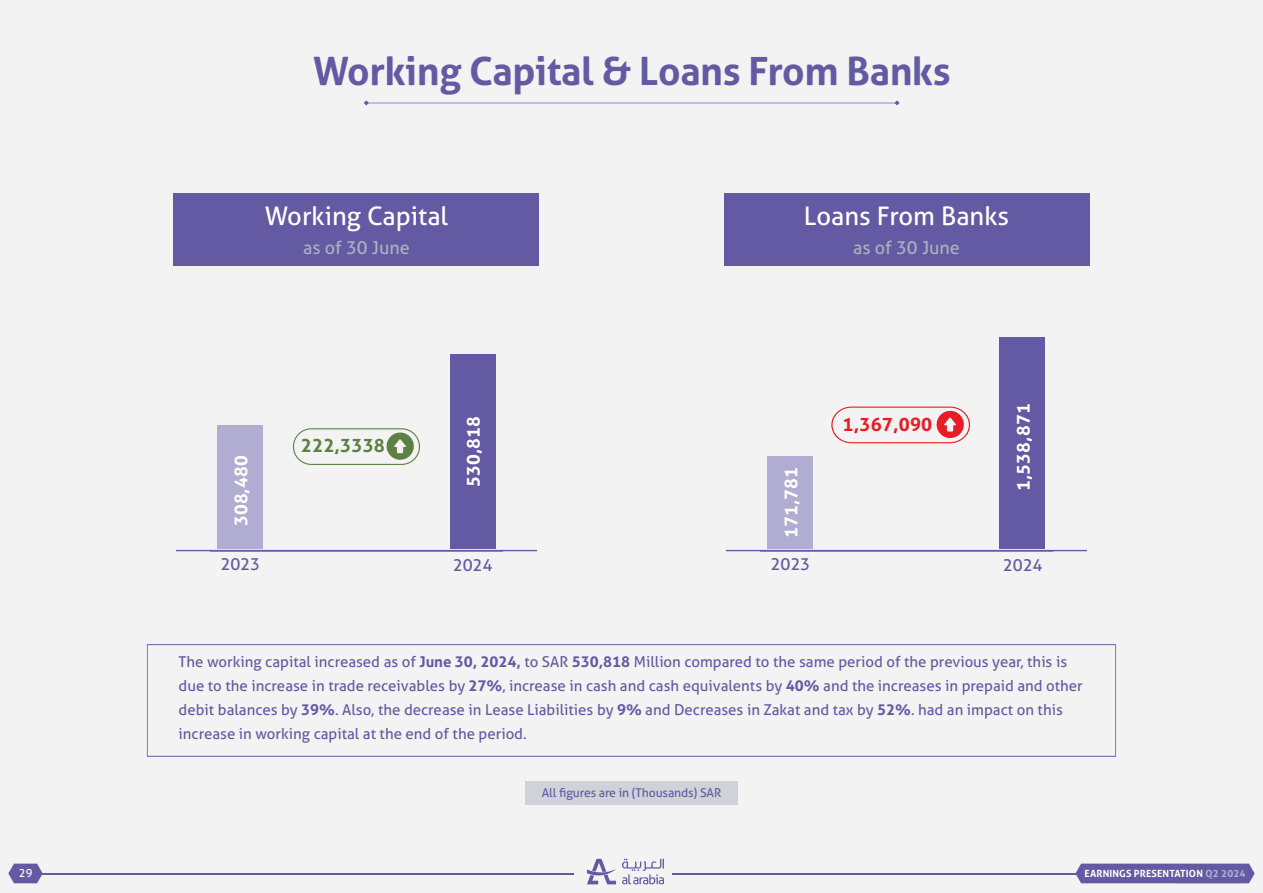
<style>
.page{position:relative;width:1263px;height:893px;background:#f3f3f3}
.page>*{position:absolute;margin:0;border:0;box-sizing:border-box;transform-origin:0 0}
.t1{font:700 39px "Aller";letter-spacing:-.01em;color:#635aa3}
.t2{font:25.5px "Aller";color:#fff}
.t3{font:700 18.45px "Aller";letter-spacing:.01em;color:#e91c24}
.t4{font:700 18.45px "Aller";letter-spacing:.01em;color:#5f8045}
.t5{font:700 18px "Aller";letter-spacing:.01em;color:#fff}
.t6{font:18px "Aller";color:#afafbf}
.t7{font:16.65px "Aller";letter-spacing:-.01em;color:#635aa3}
.t8{font:15px/24px "Aller";color:#635aa3}
.t9{font:12.15px "Aller";letter-spacing:-.01em;color:#635aa3}
.t10{font:11.25px "Aller";color:#fff}
.t11{font:700 9.9px "Aller";letter-spacing:.015em;color:#fff}
.s1{font-weight:700}
.s2{color:#b0b0cf}
</style>
<div class="page">
<hr style="left:367px;top:102px;width:528px;height:2px;background:#c1bdda">
<svg style="left:364px;top:100px;width:5px;height:5px"></svg>
<svg style="left:894px;top:100px;width:5px;height:5px"></svg>
<svg style="left:147px;top:644px;width:969px;height:113px"></svg>
<div style="left:724px;top:193px;width:365px;height:73px;background:#635aa3"></div>
<div style="left:174px;top:193px;width:365px;height:73px;background:#635aa3"></div>
<hr style="left:20px;top:873px;width:554px;height:1px;background:#635aa3">
<hr style="left:672px;top:873px;width:420px;height:1px;background:#635aa3">
<svg style="left:8px;top:864px;width:35px;height:19px"></svg>
<svg style="left:587px;top:859px;width:29px;height:25px"></svg>
<svg style="left:622px;top:859px;width:42px;height:25px"></svg>
<div style="left:1075px;top:864px;width:180px;height:19px;background:#635aa3"></div>
<div style="left:525px;top:781px;width:213px;height:24px;background:#d1d1da"></div>
<hr style="left:760px;top:550px;width:293px;height:2px;background:#635aa3">
<svg style="left:831px;top:407px;width:139px;height:36px"></svg>
<div style="left:999px;top:337px;width:46px;height:212px;background:#635aa3"></div>
<div style="left:767px;top:456px;width:46px;height:93px;background:#b1acd1"></div>
<hr style="left:726px;top:550px;width:361px;height:1px;background:#635aa3">
<hr style="left:210px;top:550px;width:293px;height:2px;background:#635aa3">
<svg style="left:293px;top:428px;width:127px;height:37px"></svg>
<div style="left:450px;top:354px;width:45px;height:195px;background:#635aa3"></div>
<div style="left:217px;top:425px;width:46px;height:124px;background:#b1acd1"></div>
<hr style="left:176px;top:550px;width:361px;height:1px;background:#635aa3">
<h1 class="t1" style="left:313px;top:47px;width:639px">Working Capital &amp; Loans From Banks</h1>
<h2 class="t2" style="left:265px;top:200px;width:185px">Working Capital</h2>
<p class="t6" style="left:303px;top:237px;width:108px">as of 30 June</p>
<p class="t5" style="left:230px;top:526px;width:73px;rotate:-90deg">308,480</p>
<p class="t7" style="left:221px;top:554px;width:41px">2023</p>
<p class="t4" style="left:301px;top:434px;width:86px">222,3338</p>
<p class="t5" style="left:462px;top:487px;width:73px;rotate:-90deg">530,818</p>
<p class="t7" style="left:453px;top:555px;width:41px">2024</p>
<h2 class="t2" style="left:804px;top:200px;width:207px">Loans From Banks</h2>
<p class="t6" style="left:853px;top:237px;width:108px">as of 30 June</p>
<p class="t5" style="left:780px;top:538px;width:73px;rotate:-90deg">171,781</p>
<p class="t7" style="left:771px;top:554px;width:41px">2023</p>
<p class="t3" style="left:843px;top:413px;width:91px">1,367,090</p>
<p class="t5" style="left:1012px;top:491px;width:89px;rotate:-90deg">1,538,871</p>
<p class="t7" style="left:1003px;top:555px;width:41px">2024</p>
<p class="t8" style="left:179px;top:650px;width:906px">The working capital increased as of <span class="s1">June 30, 2024,</span> to SAR <span class="s1">530,818</span> Million compared to the same period of the previous year, this is due to the increase in trade receivables by <span class="s1">27%</span>, increase in cash and cash equivalents by <span class="s1">40%</span> and the increases in prepaid and other debit balances by <span class="s1">39%</span>. Also, the decrease in Lease Liabilities by <span class="s1">9%</span> and Decreases in Zakat and tax by <span class="s1">52%</span>. had an impact on this increase in working capital at the end of the period.</p>
<p class="t9" style="left:542px;top:785px;width:181px">All figures are in (Thousands) SAR</p>
<p class="t10" style="left:19px;top:866px;width:15px">29</p>
<p class="t11" style="left:1084px;top:867px;width:162px">EARNINGS PRESENTATION <span class="s2">Q2 2024</span></p>
</div>
